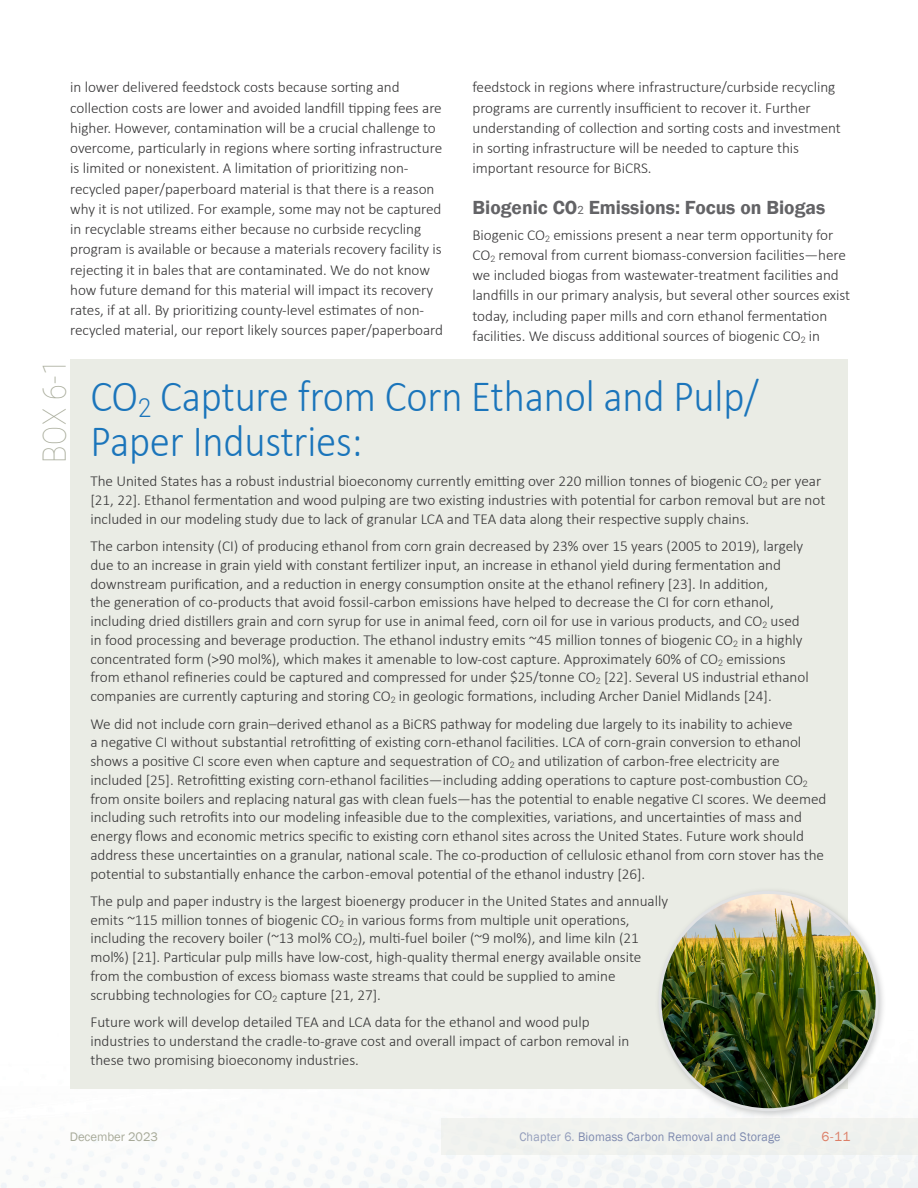
<style>
.page{position:relative;width:918px;height:1188px;background:#fff}
.page>*{position:absolute;margin:0;border:0;box-sizing:border-box;transform-origin:0 0}
._00_Box_Heading-01{font:300 45px/45px "Calibri";letter-spacing:-.005em;color:#1b75bb;scale:.91 1}
._00_Box_Number{font:100 32.1px "Roboto";color:#a7aa99;scale:.89 1}
._00_Heading-03_GREP{font:600 19.5px "Franklin Gothic";color:#636366}
._00_Box_Text{font:300 15.15px/18.8px "Calibri";letter-spacing:-.005em;color:#363536}
._05_text_with_GREP_styles{font:300 15.15px/20.2px "Calibri";letter-spacing:-.005em;color:#363536}
.t1{font:13.5px "Franklin Gothic";color:#dc7f68}
.t2{font:12.75px "Franklin Gothic";letter-spacing:.015em;color:#7d89ae;scale:.95 1}
.t3{font:12.75px "Franklin Gothic";letter-spacing:-.005em;color:#a7aa99}
.s1{font-family:"Roboto";font-weight:400;font-size:11.4px}
.s2{color:#939dbb}
</style>
<div class="page">
<div style="left:441px;top:1118px;width:477px;height:36px;background:#f0f2ee"></div>
<div style="left:70px;top:359px;width:778px;height:730px;background:#eaece5"></div>
<div style="left:654px;top:887px;width:233px;height:232px;background:#808285;opacity:.4"></div>
<img style="left:660px;top:892px;width:217px;height:218px;border-radius:109px">
<p class="_05_text_with_GREP_styles" style="left:70px;top:77px;width:374px">in lower delivered feedstock costs because sorting and collection costs are lower and avoided landfill tipping fees are higher. However, contamination will be a crucial challenge to overcome, particularly in regions where sorting infrastructure is limited or nonexistent. A limitation of prioritizing non&shy;recycled paper/paperboard material is that there is a reason why it is not utilized. For example, some may not be captured in recyclable streams either because no curbside recycling program is available or because a materials recovery facility is rejecting it in bales that are contaminated. We do not know how future demand for this material will impact its recovery rates, if at all. By prioritizing county-level estimates of non&shy;recycled material, our report likely sources paper/paperboard</p>
<p class="_05_text_with_GREP_styles" style="left:472px;top:77px;width:370px">feedstock in regions where infrastructure/curbside recycling programs are currently insufficient to recover it. Further understanding of collection and sorting costs and investment in sorting infrastructure will be needed to capture this important resource for BiCRS.</p>
<p class="_00_Heading-03_GREP" style="left:472px;top:195px;width:354px">Biogenic CO<span class="s1">2</span> Emissions: Focus on Biogas</p>
<p class="_05_text_with_GREP_styles" style="left:472px;top:224px;width:379px">Biogenic CO<sub>2</sub> emissions present a near term opportunity for CO<sub>2</sub> removal from current biomass-conversion facilities—here we included biogas from wastewater-treatment facilities and landfills in our primary analysis, but several other sources exist today, including paper mills and corn ethanol fermentation facilities. We discuss additional sources of biogenic CO<sub>2</sub> in</p>
<p class="_00_Box_Heading-01" style="left:90px;top:373px;width:736px">CO<sub>2</sub> Capture from Corn Ethanol and Pulp/<br>Paper Industries:</p>
<p class="_00_Box_Text" style="left:90px;top:472px;width:736px">The United States has a robust industrial bioeconomy currently emitting over 220 million tonnes of biogenic CO<sub>2</sub> per year [21, 22]. Ethanol fermentation and wood pulping are two existing industries with potential for carbon removal but are not included in our modeling study due to lack of granular LCA and TEA data along their respective supply chains.</p>
<p class="_00_Box_Text" style="left:90px;top:537px;width:720px">The carbon intensity (CI) of producing ethanol from corn grain decreased by 23% over 15 years (2005 to 2019), largely due to an increase in grain yield with constant fertilizer input, an increase in ethanol yield during fermentation and downstream purification, and a reduction in energy consumption onsite at the ethanol refinery [23]. In addition,<br>the generation of co-products that avoid fossil-carbon emissions have helped to decrease the CI for corn ethanol, including dried distillers grain and corn syrup for use in animal feed, corn oil for use in various products, and CO<sub>2</sub> used in food processing and beverage production. The ethanol industry emits ~45 million tonnes of biogenic CO<sub>2</sub> in a highly concentrated form (&gt;90 mol%), which makes it amenable to low-cost capture. Approximately 60% of CO<sub>2</sub> emissions from ethanol refineries could be captured and compressed for under $25/tonne CO<sub>2</sub> [22]. Several US industrial ethanol companies are currently capturing and storing CO<sub>2</sub> in geologic formations, including Archer Daniel Midlands [24].</p>
<p class="_00_Box_Text" style="left:90px;top:714px;width:737px">We did not include corn grain–derived ethanol as a BiCRS pathway for modeling due largely to its inability to achieve<br>a negative CI without substantial retrofitting of existing corn-ethanol facilities. LCA of corn-grain conversion to ethanol shows a positive CI score even when capture and sequestration of CO<sub>2</sub> and utilization of carbon-free electricity are included [25]. Retrofitting existing corn-ethanol facilities—including adding operations to capture post-combustion CO<sub>2 </sub>from onsite boilers and replacing natural gas with clean fuels—has the potential to enable negative CI scores. We deemed including such retrofits into our modeling infeasible due to the complexities, variations, and uncertainties of mass and energy flows and economic metrics specific to existing corn ethanol sites across the United States. Future work should address these uncertainties on a granular, national scale. The co-production of cellulosic ethanol from corn stover has the potential to substantially enhance the carbon -emoval potential of the ethanol industry [26].</p>
<p class="_00_Box_Text" style="left:90px;top:891px;width:579px">The pulp and paper industry is the largest bioenergy producer in the United States and annually emits ~115 million tonnes of biogenic CO<sub>2</sub> in various forms from multiple unit operations, including the recovery boiler (~13 mol% CO<sub>2</sub>), multi-fuel boiler (~9 mol%), and lime kiln (21 mol%) [21]. Particular pulp mills have low-cost, high-quality thermal energy available onsite from the combustion of excess biomass waste streams that could be supplied to amine scrubbing technologies for CO<sub>2</sub> capture [21, 27].</p>
<p class="_00_Box_Text" style="left:90px;top:1012px;width:541px">Future work will develop detailed TEA and LCA data for the ethanol and wood pulp industries to understand the cradle-to-grave cost and overall impact of carbon removal in these two promising bioeconomy industries.</p>
<p class="_00_Box_Number" style="left:32px;top:463px;width:118px;rotate:-90deg">BOX 6-1</p>
<p class="t3" style="left:70px;top:1129px;width:90px">December 2023</p>
<p class="t2" style="left:519px;top:1129px;width:276px"><span class="s2">Chapter 6.</span> Biomass Carbon Removal and Storage</p>
<p class="t1" style="left:822px;top:1128px;width:30px">6-11</p>
</div>
